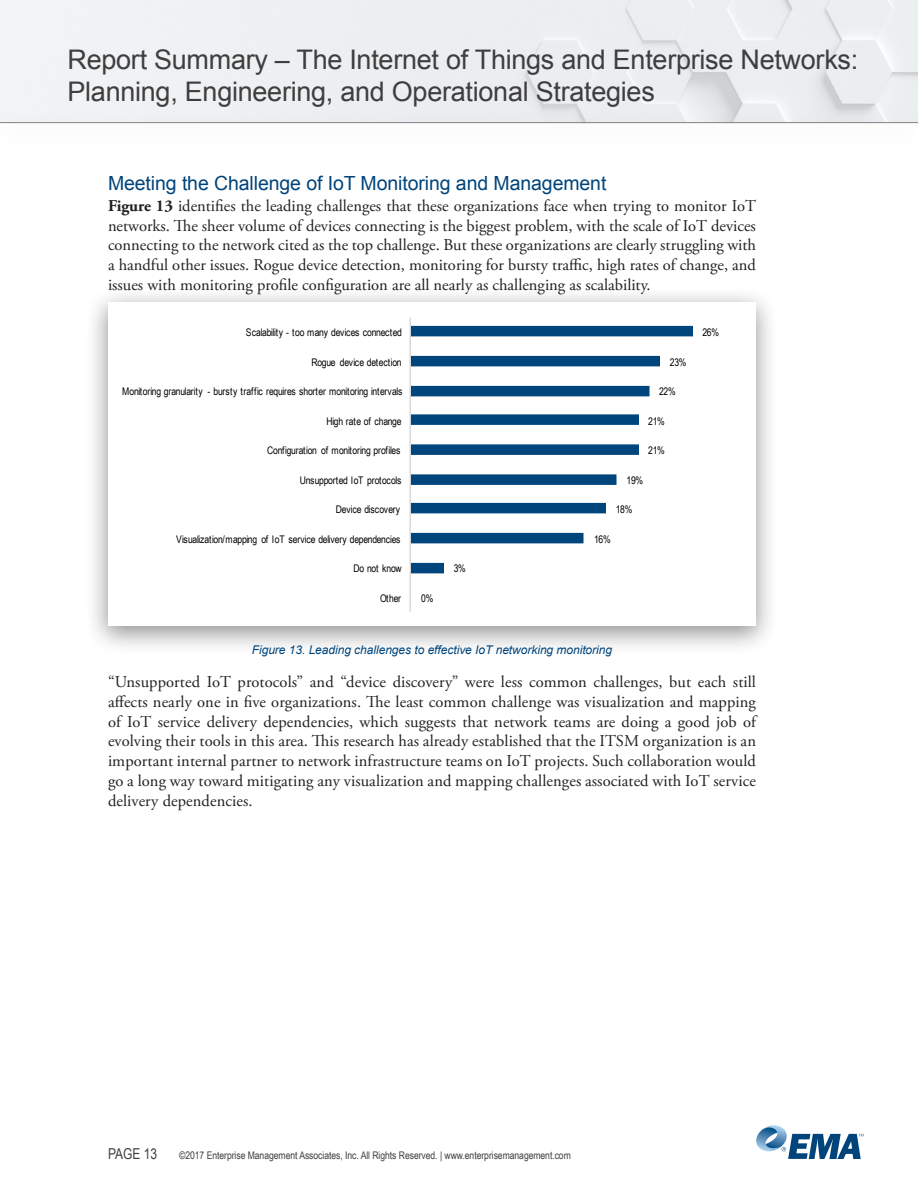
<style>
.page{position:relative;width:918px;height:1188px;background:#fff}
.page>*{position:absolute;margin:0;border:0;box-sizing:border-box;transform-origin:0 0}
.t1{font:27px/32.4px "Arial";letter-spacing:-.01em;color:#3e3e3f}
.Heading_2{font:19.5px "Arial";letter-spacing:-.005em;color:#00447b}
.t2{font:16.5px/19.8px "Adobe Garamond Pro";color:#231f20;text-align:justify}
.t3{font:15px "Arial";color:#3e3e3f;scale:.8 1}
.Captions{font:italic 12px "Arial";letter-spacing:-.005em;color:#00447b}
.t4{font:10.5px "Arial Narrow";letter-spacing:-.03em;color:#000}
.t5{font:10.5px "Arial Narrow";letter-spacing:-.005em;color:#3e3e3f}
.s1{font-weight:700}
</style>
<div class="page">
<div style="left:0;top:0;width:918px;height:106px;background:#eceff1"></div>
<svg style="left:756px;top:1125px;width:108px;height:34px"></svg>
<div style="left:0;top:106px;width:918px;height:46px;background:#231f20;opacity:.5"></div>
<hr style="left:0;top:122px;width:918px;height:1px;background:#808285">
<div style="left:85px;top:286px;width:694px;height:369px;background:#231f20;opacity:.5"></div>
<div style="left:108px;top:302px;width:648px;height:324px;background:#fff"></div>
<svg style="left:411px;top:326px;width:282px;height:247px"></svg>
<hr style="left:410px;top:318px;width:1px;height:294px;background:#d9d9d9">
<h1 class="t1" style="left:68px;top:43px;width:792px">Report Summary – The Internet of Things and Enterprise Networks:<br>Planning, Engineering, and Operational Strategies</h1>
<p class="Heading_2" style="left:108px;top:170px;width:500px">Meeting the Challenge of IoT Monitoring and Management</p>
<p class="t2" style="left:108px;top:196px;width:650px"><span class="s1">Figure 13</span> identifies the leading challenges that these organizations face when trying to monitor IoT networks. The sheer volume of devices connecting is the biggest problem, with the scale of IoT devices connecting to the network cited as the top challenge. But these organizations are clearly struggling with a handful other issues. Rogue device detection, monitoring for bursty traffic, high rates of change, and issues with monitoring profile configuration are all nearly as challenging as scalability.</p>
<p class="t4" style="left:702px;top:325px;width:18px">26%</p>
<p class="t4" style="left:670px;top:354px;width:18px">23%</p>
<p class="t4" style="left:659px;top:384px;width:18px">22%</p>
<p class="t4" style="left:648px;top:413px;width:18px">21%</p>
<p class="t4" style="left:648px;top:443px;width:18px">21%</p>
<p class="t4" style="left:627px;top:472px;width:18px">19%</p>
<p class="t4" style="left:616px;top:502px;width:18px">18%</p>
<p class="t4" style="left:594px;top:531px;width:18px">16%</p>
<p class="t4" style="left:454px;top:561px;width:14px">3%</p>
<p class="t4" style="left:421px;top:590px;width:14px">0%</p>
<p class="t4" style="left:246px;top:325px;width:158px">Scalability - too many devices connected</p>
<p class="t4" style="left:312px;top:354px;width:92px">Rogue device detection</p>
<p class="t4" style="left:122px;top:384px;width:282px">Monitoring granularity - bursty traffic requires shorter monitoring intervals</p>
<p class="t4" style="left:326px;top:413px;width:77px">High rate of change</p>
<p class="t4" style="left:267px;top:443px;width:135px">Configuration of monitoring profiles</p>
<p class="t4" style="left:300px;top:472px;width:103px">Unsupported IoT protocols</p>
<p class="t4" style="left:336px;top:502px;width:66px">Device discovery</p>
<p class="t4" style="left:176px;top:531px;width:226px">Visualization/mapping of IoT service delivery dependencies</p>
<p class="t4" style="left:354px;top:561px;width:50px">Do not know</p>
<p class="t4" style="left:380px;top:590px;width:22px">Other</p>
<p class="Captions" style="left:252px;top:642px;width:362px">Figure 13. Leading challenges to effective IoT networking monitoring</p>
<p class="t2" style="left:108px;top:673px;width:650px">“Unsupported IoT protocols” and “device discovery” were less common challenges, but each still affects nearly one in five organizations. The least common challenge was visualization and mapping of IoT service delivery dependencies, which suggests that network teams are doing a good job of evolving their tools in this area. This research has already established that the ITSM organization is an important internal partner to network infrastructure teams on IoT projects. Such collaboration would go a long way toward mitigating any visualization and mapping challenges associated with IoT service delivery dependencies.</p>
<p class="t3" style="left:108px;top:1144px;width:63px">PAGE 13</p>
<p class="t5" style="left:179px;top:1147px;width:393px">©2017 Enterprise Management Associates, Inc. All Rights Reserved. | www.enterprisemanagement.com</p>
</div>
